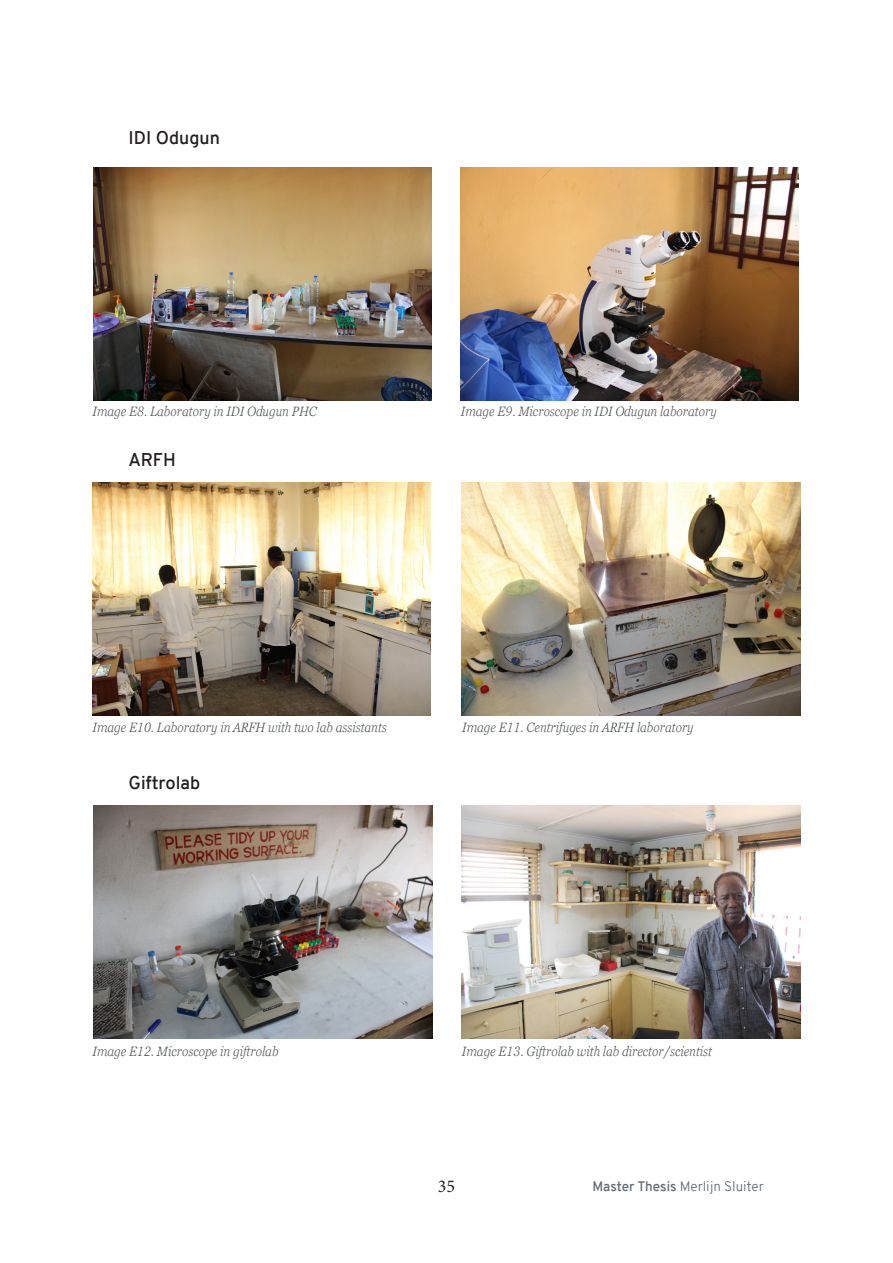
<style>
.page{position:relative;width:893px;height:1263px;background:#fff}
.page>*{position:absolute;margin:0;border:0;box-sizing:border-box;transform-origin:0 0}
.Alinea_titel_12_pt{font:600 18px "Overpass";color:#231f20}
.t1{font:18px "Minion Pro";color:#231f20}
.Afbeeldingtitel{font:italic 300 condensed 13.5px "Georgia Pro";color:#515556}
.t2{font:300 13.5px "Overpass";color:#646d74}
.s1{font-weight:600}
</style>
<div class="page">
<img style="left:93px;top:168px;width:338px;height:232px">
<img style="left:461px;top:168px;width:338px;height:232px">
<img style="left:92px;top:483px;width:339px;height:232px">
<img style="left:94px;top:806px;width:338px;height:232px">
<img style="left:462px;top:806px;width:338px;height:232px">
<img style="left:462px;top:483px;width:338px;height:232px">
<p class="Alinea_titel_12_pt" style="left:129px;top:125px;width:93px">IDI Odugun</p>
<p class="Afbeeldingtitel" style="left:92px;top:402px;width:226px">Image E8. Laboratory in IDI Odugun PHC</p>
<p class="Alinea_titel_12_pt" style="left:129px;top:447px;width:49px">ARFH</p>
<p class="Afbeeldingtitel" style="left:461px;top:402px;width:257px">Image E9. Microscope in IDI Odugun laboratory</p>
<p class="Afbeeldingtitel" style="left:92px;top:718px;width:296px">Image E10. Laboratory in ARFH with two lab assistants</p>
<p class="Alinea_titel_12_pt" style="left:129px;top:770px;width:73px">Giftrolab</p>
<p class="Afbeeldingtitel" style="left:462px;top:718px;width:233px">Image E11. Centrifuges in ARFH laboratory</p>
<p class="Afbeeldingtitel" style="left:92px;top:1043px;width:188px">Image E12. Microscope in giftrolab</p>
<p class="Afbeeldingtitel" style="left:462px;top:1043px;width:252px">Image E13. Giftrolab with lab director/scientist</p>
<h1 class="t1" style="left:438px;top:1174px;width:19px">35</h1>
<p class="t2" style="left:592px;top:1176px;width:173px"><span class="s1">Master Thesis</span> Merlijn Sluiter</p>
</div>
